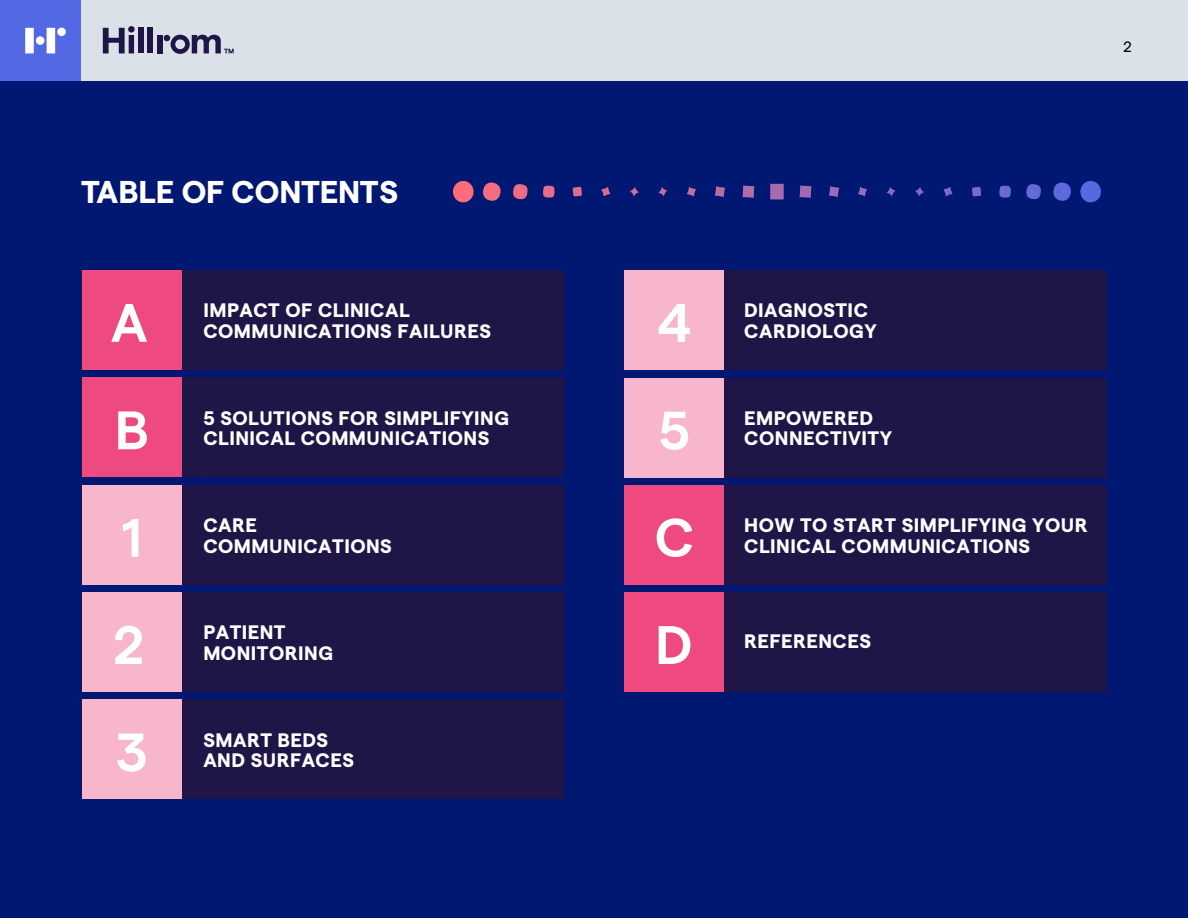
<style>
.page{position:relative;width:1188px;height:918px;background:#001871}
.page>*{position:absolute;margin:0;border:0;box-sizing:border-box;transform-origin:0 0}
.t1{font:600 54px/107.4px "Matter";color:#fff;text-align:justify}
.t2{font:700 31.5px "Matter";color:#fff}
.t3{font:700 19.5px/20.4px "Matter";letter-spacing:.025em;color:#fff}
.t4{font:15px "Matter";color:#000}
</style>
<div class="page">
<div style="left:82px;top:377px;width:482px;height:100px;background:#201547"></div>
<div style="left:82px;top:485px;width:482px;height:100px;background:#201547"></div>
<div style="left:625px;top:270px;width:482px;height:100px;background:#201547"></div>
<div style="left:625px;top:270px;width:99px;height:100px;background:#f8b6cc"></div>
<div style="left:625px;top:378px;width:482px;height:100px;background:#201547"></div>
<div style="left:625px;top:378px;width:99px;height:100px;background:#f8b6cc"></div>
<div style="left:625px;top:485px;width:482px;height:100px;background:#201547"></div>
<div style="left:625px;top:485px;width:99px;height:100px;background:#ee4a80"></div>
<div style="left:625px;top:592px;width:482px;height:100px;background:#201547"></div>
<div style="left:625px;top:592px;width:99px;height:100px;background:#ee4a80"></div>
<div style="left:82px;top:699px;width:482px;height:100px;background:#201547"></div>
<div style="left:82px;top:699px;width:100px;height:100px;background:#f8b6cc"></div>
<div style="left:82px;top:592px;width:482px;height:100px;background:#201547"></div>
<div style="left:82px;top:592px;width:100px;height:100px;background:#f8b6cc"></div>
<div style="left:82px;top:485px;width:100px;height:100px;background:#f8b6cc"></div>
<div style="left:82px;top:377px;width:100px;height:100px;background:#ee4a80"></div>
<div style="left:81px;top:270px;width:483px;height:100px;background:#201547"></div>
<div style="left:82px;top:270px;width:100px;height:100px;background:#ee4a80"></div>
<div style="left:0;top:0;width:1188px;height:81px;background:#dae1e8"></div>
<div style="left:0;top:0;width:81px;height:81px;background:#5369e4"></div>
<svg style="left:25px;top:28px;width:9px;height:25px"></svg>
<svg style="left:47px;top:28px;width:8px;height:25px"></svg>
<div style="left:57px;top:28px;width:9px;height:8px;background:#fff;border-radius:50%"></div>
<div style="left:138px;top:27px;width:6px;height:26px;background:#201547"></div>
<div style="left:148px;top:27px;width:5px;height:26px;background:#201547"></div>
<div style="left:157px;top:35px;width:5px;height:18px;background:#201547"></div>
<svg style="left:103px;top:26px;width:32px;height:27px"></svg>
<div style="left:36px;top:36px;width:8px;height:9px;background:#fff;border-radius:50%"></div>
<svg style="left:164px;top:35px;width:70px;height:19px"></svg>
<div style="left:1080px;top:181px;width:21px;height:21px;background:#5669e2;border-radius:10px"></div>
<div style="left:453px;top:181px;width:21px;height:21px;background:#fc6c7c;border-radius:11px"></div>
<div style="left:483px;top:183px;width:18px;height:18px;background:#f56c80;border-radius:8px"></div>
<svg style="left:513px;top:184px;width:15px;height:15px"></svg>
<svg style="left:543px;top:186px;width:12px;height:12px"></svg>
<svg style="left:572px;top:187px;width:10px;height:10px"></svg>
<svg style="left:601px;top:187px;width:10px;height:9px"></svg>
<svg style="left:630px;top:187px;width:9px;height:9px"></svg>
<svg style="left:658px;top:187px;width:10px;height:10px"></svg>
<svg style="left:686px;top:186px;width:11px;height:11px"></svg>
<svg style="left:714px;top:186px;width:12px;height:12px"></svg>
<svg style="left:742px;top:185px;width:13px;height:13px"></svg>
<div style="left:1053px;top:183px;width:18px;height:18px;background:#5e69dd;border-radius:8px"></div>
<div style="left:1026px;top:184px;width:15px;height:15px;background:#6569d8;border-radius:6px"></div>
<svg style="left:999px;top:186px;width:12px;height:12px"></svg>
<svg style="left:972px;top:187px;width:10px;height:10px"></svg>
<svg style="left:943px;top:187px;width:10px;height:9px"></svg>
<svg style="left:915px;top:187px;width:9px;height:9px"></svg>
<svg style="left:886px;top:187px;width:10px;height:10px"></svg>
<svg style="left:857px;top:186px;width:11px;height:11px"></svg>
<svg style="left:828px;top:186px;width:12px;height:11px"></svg>
<svg style="left:799px;top:185px;width:13px;height:13px"></svg>
<svg style="left:770px;top:184px;width:14px;height:15px"></svg>
<p class="t4" style="left:1124px;top:35px;width:10px">2</p>
<h2 class="t2" style="left:81px;top:168px;width:319px">TABLE OF CONTENTS</h2>
<h1 class="t1" style="left:111px;top:265px;width:38px">A</h1>
<h1 class="t1" style="left:115px;top:372px;width:36px">B</h1>
<h1 class="t1" style="left:122px;top:480px;width:22px">1</h1>
<p class="t3" style="left:203px;top:299px;width:289px">IMPACT OF CLINICAL<br>COMMUNICATIONS FAILURES</p>
<p class="t3" style="left:744px;top:299px;width:125px">DIAGNOSTIC</p>
<h1 class="t1" style="left:655px;top:265px;width:41px">4<br>5<br>C</h1>
<p class="t3" style="left:744px;top:319px;width:134px">CARDIOLOGY</p>
<p class="t3" style="left:203px;top:406px;width:307px">5 SOLUTIONS FOR SIMPLIFYING<br>CLINICAL COMMUNICATIONS</p>
<p class="t3" style="left:744px;top:406px;width:149px">EMPOWERED<br>CONNECTIVITY</p>
<p class="t3" style="left:203px;top:513px;width:190px">CARE<br>COMMUNICATIONS</p>
<p class="t3" style="left:744px;top:513px;width:345px">HOW TO START SIMPLIFYING YOUR<br>CLINICAL COMMUNICATIONS</p>
<h1 class="t1" style="left:114px;top:587px;width:32px">2</h1>
<p class="t3" style="left:203px;top:621px;width:84px">PATIENT</p>
<p class="t3" style="left:203px;top:641px;width:131px">MONITORING</p>
<h1 class="t1" style="left:655px;top:587px;width:39px">D</h1>
<p class="t3" style="left:744px;top:630px;width:128px">REFERENCES</p>
<h1 class="t1" style="left:116px;top:694px;width:33px">3</h1>
<p class="t3" style="left:203px;top:728px;width:152px">SMART BEDS<br>AND SURFACES</p>
</div>
